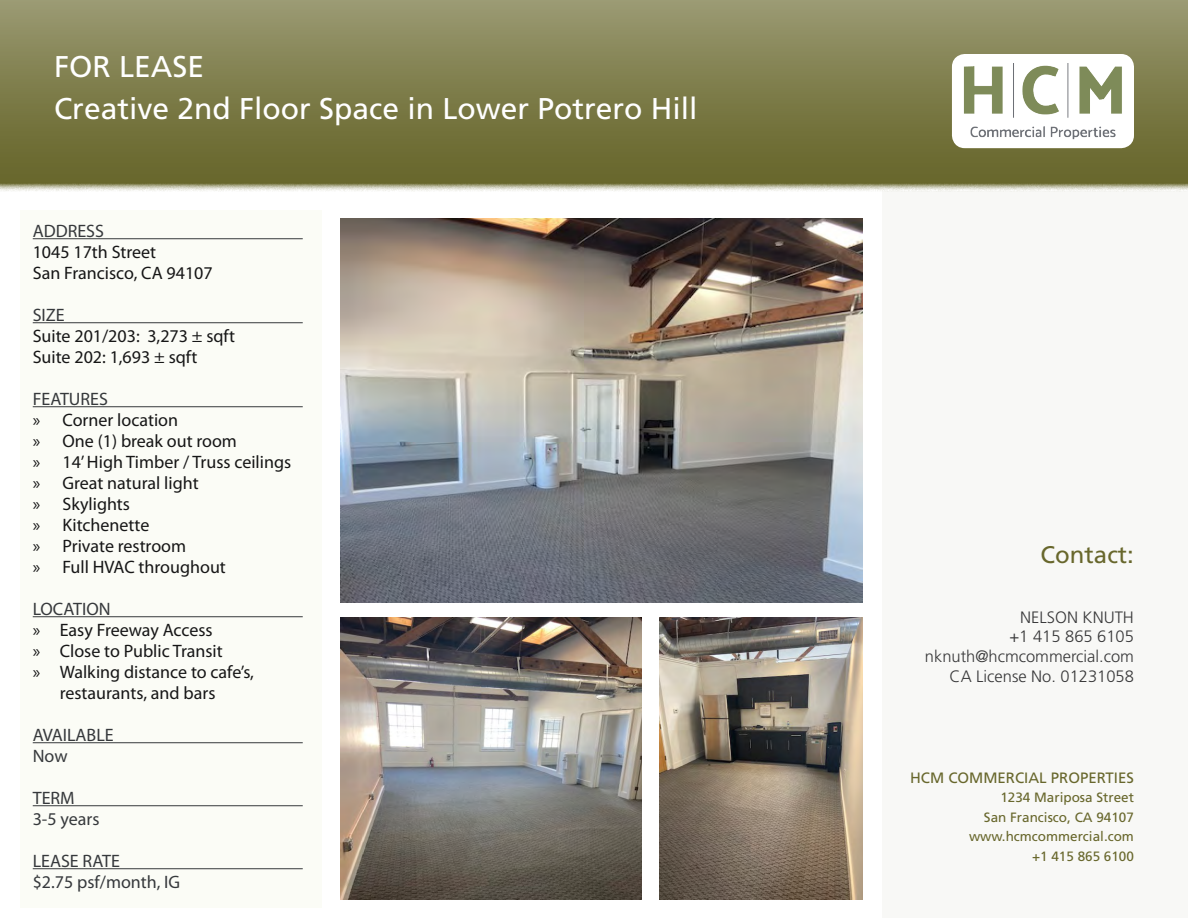
<style>
.page{position:relative;width:1188px;height:918px;background:#fff}
.page>*{position:absolute;margin:0;border:0;box-sizing:border-box;transform-origin:0 0}
.t1{font:30px/42px "Frutiger LT Std";color:#fff}
.t2{font:24px "Frutiger LT Std";color:#68672c}
.t3{font:18px/21px "Myriad Pro";color:#000}
.t4{font:18px/21px "Myriad Pro";color:#232629}
.t5{font:300 16.5px/19.8px "Frutiger LT Std";color:#383839;text-align:right}
.t6{font:15px "Frutiger LT Std";color:#68672c}
.t7{font:13.5px/19.5px "Frutiger LT Std";color:#68672c;text-align:right}
</style>
<div class="page">
<div style="left:882px;top:191px;width:306px;height:727px;background:#f8f8f6"></div>
<svg style="left:0;top:0;width:1188px;height:191px;background:#828150"></svg>
<img style="left:962px;top:64px;width:162px;height:74px">
<div style="left:952px;top:54px;width:182px;height:94px;border:9px solid #fff;border-radius:9px"></div>
<div style="left:20px;top:211px;width:301px;height:697px;background:#fbfcf6"></div>
<hr style="left:33px;top:238px;width:270px;height:1px;background:#232629">
<hr style="left:33px;top:322px;width:270px;height:1px;background:#232629">
<hr style="left:33px;top:406px;width:270px;height:1px;background:#232629">
<hr style="left:33px;top:616px;width:270px;height:1px;background:#232629">
<hr style="left:33px;top:742px;width:270px;height:1px;background:#232629">
<hr style="left:33px;top:805px;width:270px;height:1px;background:#232629">
<hr style="left:33px;top:868px;width:270px;height:1px;background:#232629">
<img style="left:340px;top:219px;width:523px;height:383px">
<img style="left:340px;top:617px;width:302px;height:283px">
<img style="left:660px;top:617px;width:203px;height:283px">
<h1 class="t1" style="left:54px;top:45px;width:645px">FOR LEASE<br>Creative 2nd Floor Space in Lower Potrero Hill</h1>
<p class="t4" style="left:33px;top:220px;width:73px">ADDRESS</p>
<p class="t3" style="left:33px;top:241px;width:182px">1045 17th Street<br>San Francisco, CA 94107</p>
<p class="t4" style="left:33px;top:304px;width:33px">SIZE</p>
<p class="t3" style="left:33px;top:325px;width:204px">Suite 201/203: 3,273 ± sqft<br>Suite 202: 1,693 ± sqft</p>
<p class="t4" style="left:33px;top:388px;width:77px">FEATURES</p>
<p class="t3" style="left:33px;top:409px;width:260px">» Corner location<br>» One (1) break out room<br>» 14’ High Timber / Truss ceilings » Great natural light<br>» Skylights<br>» Kitchenette<br>» Private restroom<br>» Full HVAC throughout</p>
<p class="t4" style="left:33px;top:598px;width:79px">LOCATION</p>
<p class="t3" style="left:33px;top:619px;width:181px">» Easy Freeway Access</p>
<p class="t3" style="left:33px;top:640px;width:192px">» Close to Public Transit</p>
<p class="t3" style="left:33px;top:661px;width:223px">» Walking distance to cafe’s,</p>
<p class="t3" style="left:60px;top:682px;width:157px">restaurants, and bars</p>
<p class="t4" style="left:33px;top:724px;width:83px">AVAILABLE<br>Now</p>
<p class="t4" style="left:33px;top:787px;width:68px">TERM<br>3-5 years</p>
<p class="t4" style="left:33px;top:850px;width:149px">LEASE RATE<br>$2.75 psf/month, IG</p>
<h2 class="t2" style="left:1041px;top:541px;width:95px">Contact:</h2>
<p class="t5" style="left:925px;top:607px;width:211px">NELSON KNUTH<br>+1 415 865 6105 nknuth@hcmcommercial.com<br>CA License No. 01231058</p>
<p class="t6" style="left:910px;top:769px;width:225px">HCM COMMERCIAL PROPERTIES</p>
<p class="t7" style="left:969px;top:788px;width:166px">1234 Mariposa Street<br>San Francisco, CA 94107 www.hcmcommercial.com +1 415 865 6100</p>
</div>
